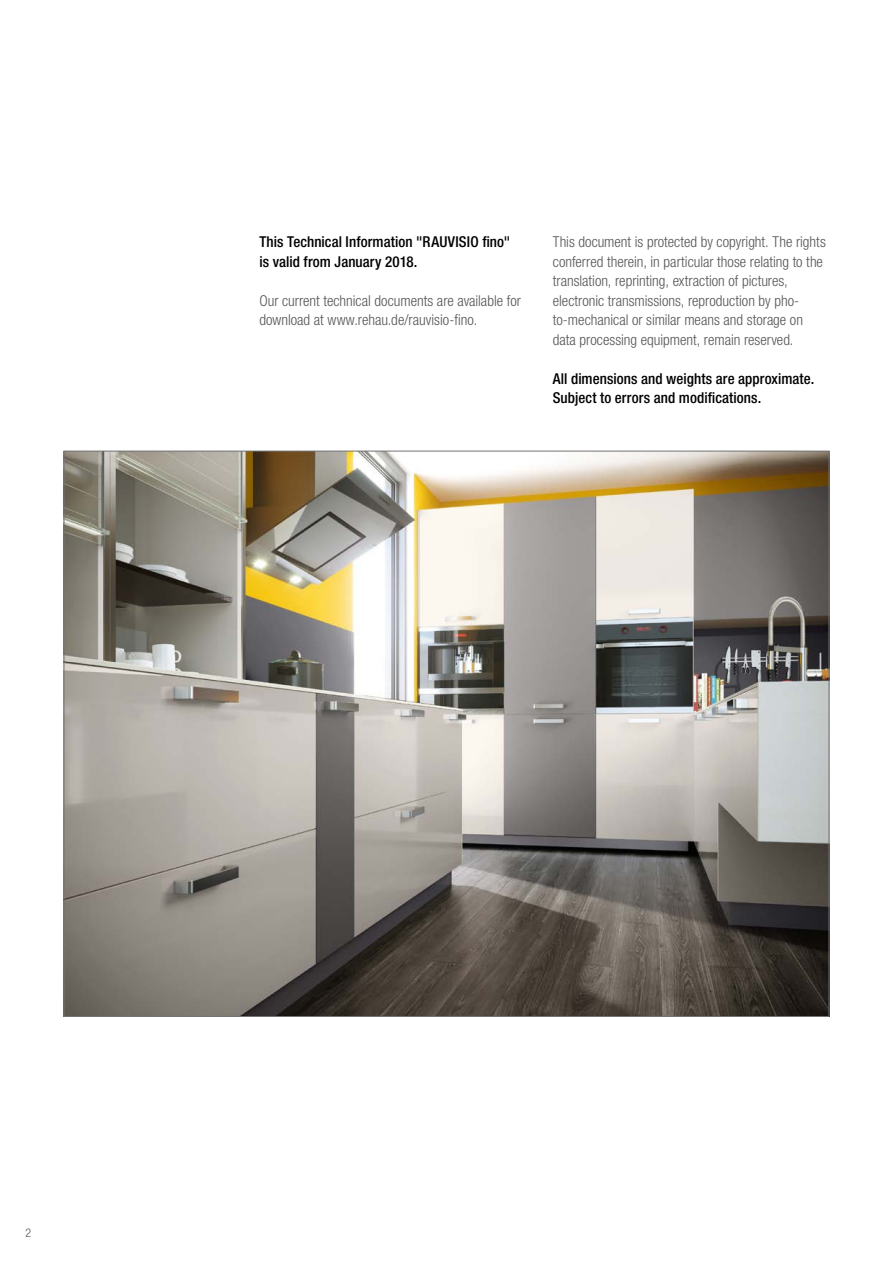
<style>
.page{position:relative;width:893px;height:1263px;background:#fff}
.page>*{position:absolute;margin:0;border:0;box-sizing:border-box;transform-origin:0 0}
.Bodytext{font:300 condensed 15px/19.5px "Helvetica Neue LTW1 G";color:#565655}
.Bodytext-2{font:500 condensed 15px/19.5px "Helvetica Neue LTW1 G";letter-spacing:.005em;color:#000}
.Bodytext_headline{font:500 condensed 15px/19.5px "Helvetica Neue LTW1 G";letter-spacing:.005em;color:#000}
.t1{font:300 condensed 12px "Helvetica Neue LTW1 G";color:#565655}
</style>
<div class="page">
<img style="left:66px;top:453px;width:761px;height:562px">
<p class="Bodytext_headline" style="left:259px;top:232px;width:252px">This Technical Information "RAUVISIO fino" is valid from January 2018.</p>
<p class="Bodytext" style="left:259px;top:291px;width:263px">Our current technical documents are available for download at www.rehau.de/rauvisio-fino.</p>
<p class="Bodytext" style="left:553px;top:232px;width:275px">This document is protected by copyright. The rights conferred therein, in particular those relating to the translation, reprinting, extraction of pictures, electronic transmissions, reproduction by pho&shy;to-mechanical or similar means and storage on data processing equipment, remain reserved.</p>
<p class="Bodytext-2" style="left:553px;top:368px;width:263px">All dimensions and weights are approximate.<br>Subject to errors and modifications.</p>
<p class="t1" style="left:26px;top:1226px;width:7px">2</p>
</div>
